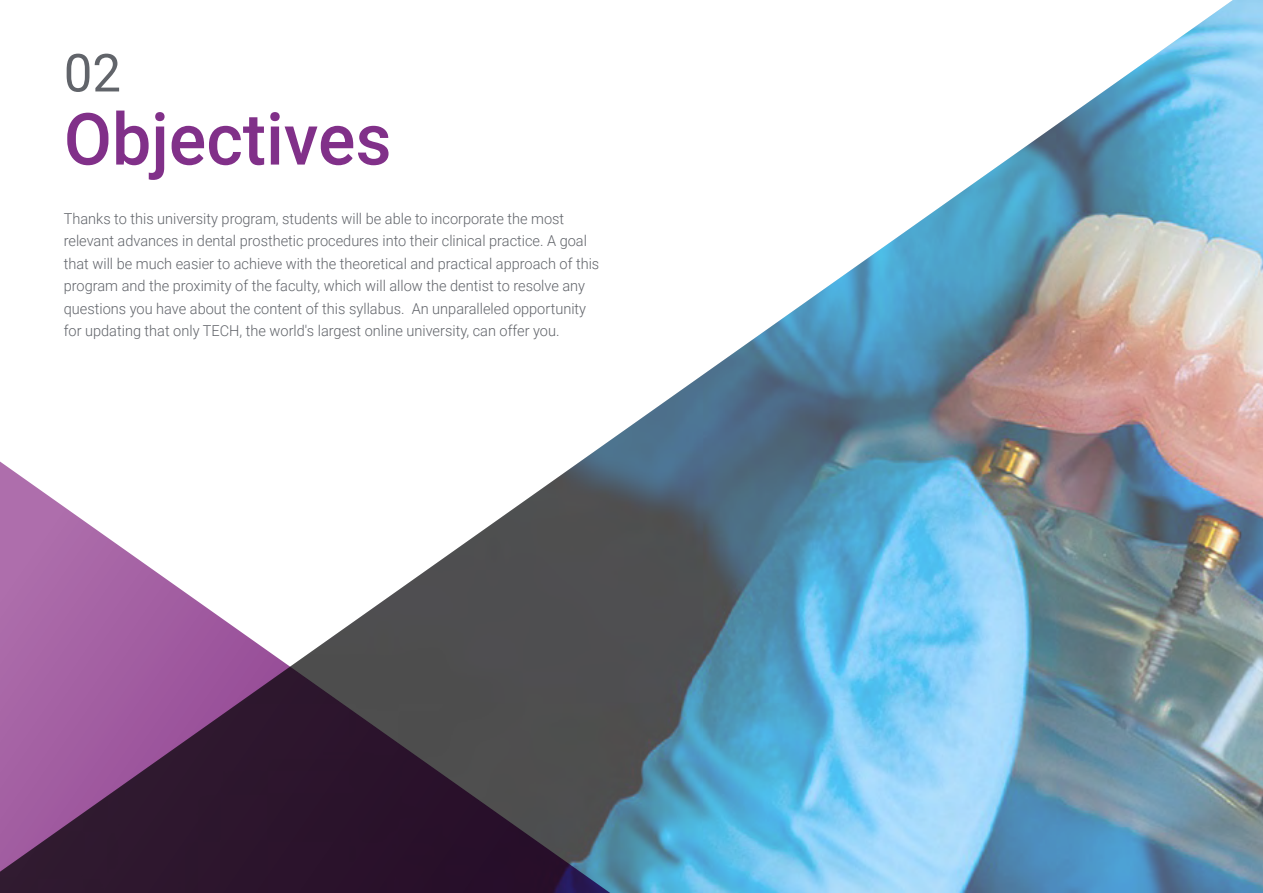
<style>
.page{position:relative;width:1263px;height:893px;background:#fff}
.page>*{position:absolute;margin:0;border:0;box-sizing:border-box;transform-origin:0 0}
.t1{font:500 72px "Roboto";color:#813089}
.t2{font:52.5px "Roboto";color:#61646a}
.t3{font:300 15px/22.5px "Roboto";color:#61646a}
</style>
<div class="page">
<img style="left:602px;top:0;width:661px;height:893px">
<svg style="left:0;top:446px;width:640px;height:447px"></svg>
<h2 class="t2" style="left:64px;top:36px;width:59px">02</h2>
<h1 class="t1" style="left:64px;top:89px;width:329px">Objectives</h1>
<p class="t3" style="left:64px;top:207px;width:537px">Thanks to this university program, students will be able to incorporate the most relevant advances in dental prosthetic procedures into their clinical practice. A goal that will be much easier to achieve with the theoretical and practical approach of this program and the proximity of the faculty, which will allow the dentist to resolve any questions you have about the content of this syllabus. An unparalleled opportunity for updating that only TECH, the world's largest online university, can offer you.</p>
</div>
